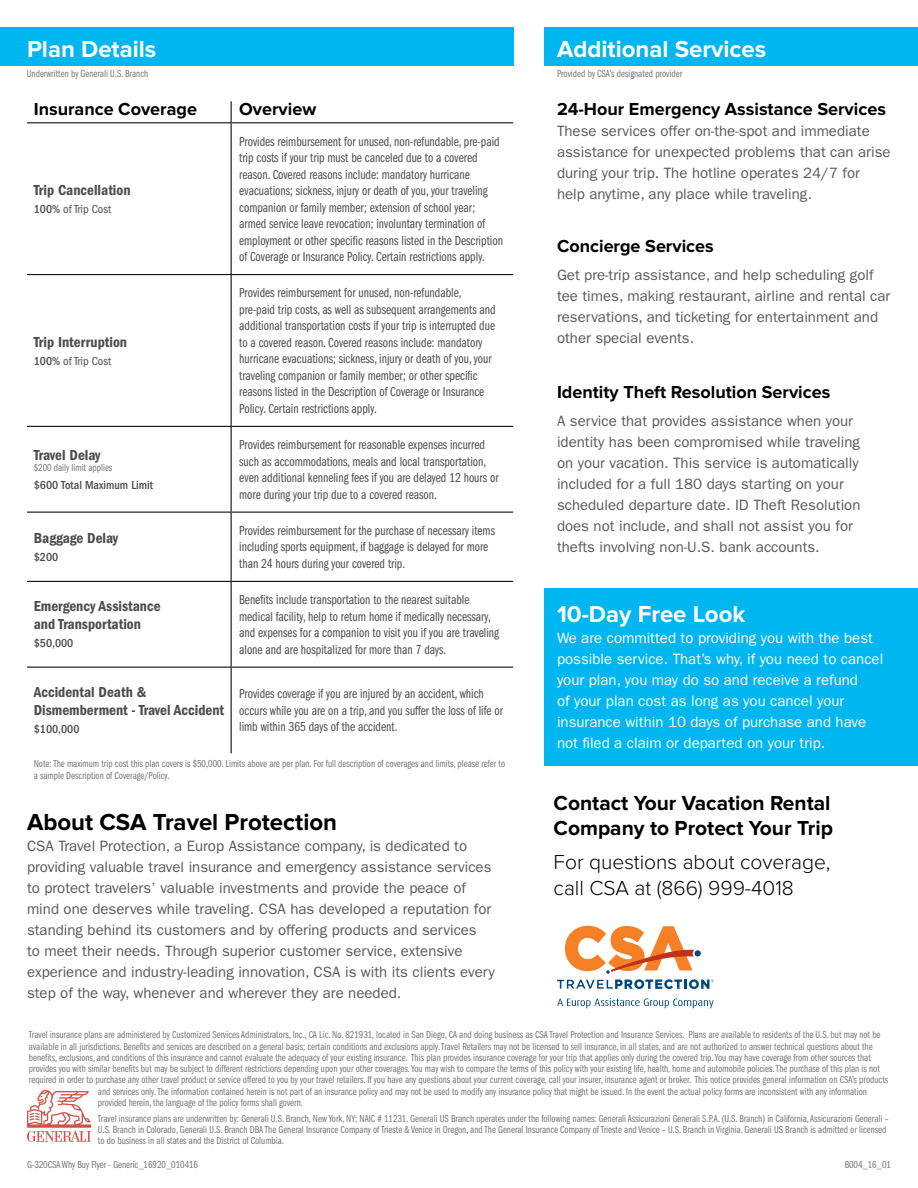
<style>
.page{position:relative;width:918px;height:1188px;background:#fff}
.page>*{position:absolute;margin:0;border:0;box-sizing:border-box;transform-origin:0 0}
.t1{font:700 24px "Proxima Nova";color:#fff}
.t2{font:700 24px "Proxima Nova";color:#000}
.t3{font:700 21px/25.5px "Proxima Nova";color:#000}
.t4{font:300 21px/25.5px "Proxima Nova";color:#000}
.t5{font:700 18px "Proxima Nova";color:#000}
.t6{font:15px/21px "ITC Franklin Gothic Std";color:#58595b}
.t7{font:15px/21px "ITC Franklin Gothic Std";color:#fff}
.t8{font:15px/18px "ITC Franklin Gothic Std Dm Cd";color:#4d4d4f}
.t9{font:13.5px/16.5px "ITC Franklin Gothic Std Bk Cp";color:#4d4d4f}
.t10{font:500 condensed 12px "ITC Franklin Gothic Std";color:#4d4d4f}
.t11{font:condensed 12px "ITC Franklin Gothic Std";color:#4d4d4f}
.t12{font:10.5px/11.2px "ITC Franklin Gothic Std Bk Cp";color:#77787b}
.s1{font-weight:500}
</style>
<div class="page">
<hr style="left:231px;top:123px;width:1px;height:151px;background:#000">
<hr style="left:27px;top:274px;width:204px;height:1px;background:#000">
<hr style="left:231px;top:274px;width:282px;height:1px;background:#000">
<hr style="left:231px;top:275px;width:1px;height:151px;background:#000">
<hr style="left:27px;top:426px;width:204px;height:1px;background:#000">
<hr style="left:231px;top:426px;width:282px;height:1px;background:#000">
<hr style="left:231px;top:427px;width:1px;height:85px;background:#000">
<hr style="left:27px;top:512px;width:204px;height:1px;background:#000">
<hr style="left:231px;top:512px;width:282px;height:1px;background:#000">
<hr style="left:231px;top:513px;width:1px;height:68px;background:#000">
<hr style="left:27px;top:581px;width:204px;height:1px;background:#000">
<hr style="left:231px;top:581px;width:282px;height:1px;background:#000">
<hr style="left:231px;top:582px;width:1px;height:85px;background:#000">
<hr style="left:27px;top:667px;width:204px;height:1px;background:#000">
<hr style="left:231px;top:667px;width:282px;height:1px;background:#000">
<hr style="left:231px;top:668px;width:1px;height:85px;background:#000">
<svg style="left:231px;top:101px;width:1px;height:21px"></svg>
<hr style="left:27px;top:122px;width:204px;height:1px;background:#000">
<hr style="left:231px;top:122px;width:282px;height:1px;background:#000">
<div style="left:0;top:27px;width:513px;height:38px;background:#00b6f1"></div>
<div style="left:544px;top:27px;width:374px;height:38px;background:#00b6f1"></div>
<div style="left:544px;top:588px;width:374px;height:177px;background:#00b6f1"></div>
<svg style="left:27px;top:1090px;width:64px;height:52px"></svg>
<svg style="left:557px;top:926px;width:157px;height:63px"></svg>
<svg style="left:557px;top:998px;width:157px;height:10px"></svg>
<h1 class="t1" style="left:27px;top:35px;width:131px">Plan Details</h1>
<h1 class="t1" style="left:557px;top:35px;width:211px">Additional Services</h1>
<p class="t12" style="left:27px;top:68px;width:123px">Underwritten by Generali U.S. Branch</p>
<p class="t12" style="left:557px;top:68px;width:127px">Provided by CSA’s designated provider</p>
<h3 class="t5" style="left:34px;top:99px;width:165px">Insurance Coverage</h3>
<h3 class="t5" style="left:239px;top:99px;width:79px">Overview</h3>
<h3 class="t8" style="left:34px;top:181px;width:98px">Trip Cancellation</h3>
<p class="t11" style="left:34px;top:202px;width:79px"><span class="s1">100%</span> of Trip Cost</p>
<h3 class="t8" style="left:34px;top:333px;width:95px">Trip Interruption</h3>
<p class="t11" style="left:34px;top:354px;width:79px"><span class="s1">100%</span> of Trip Cost</p>
<h3 class="t8" style="left:34px;top:446px;width:68px">Travel Delay</h3>
<p class="t12" style="left:34px;top:462px;width:80px">$200 daily limit applies</p>
<p class="t10" style="left:34px;top:478px;width:121px">$600 Total Maximum Limit</p>
<h3 class="t8" style="left:34px;top:529px;width:86px">Baggage Delay</h3>
<p class="t10" style="left:34px;top:550px;width:26px">$200</p>
<h3 class="t8" style="left:34px;top:598px;width:128px">Emergency Assistance and Transportation</h3>
<p class="t10" style="left:34px;top:637px;width:41px">$50,000</p>
<p class="t9" style="left:239px;top:133px;width:265px">Provides reimbursement for unused, non-refundable, pre-paid trip costs if your trip must be canceled due to a covered reason. Covered reasons include: mandatory hurricane evacuations; sickness, injury or death of you, your traveling companion or family member; extension of school year; armed service leave revocation; involuntary termination of employment or other specific reasons listed in the Description of Coverage or Insurance Policy. Certain restrictions apply.</p>
<p class="t9" style="left:239px;top:285px;width:258px">Provides reimbursement for unused, non-refundable, pre-paid trip costs, as well as subsequent arrangements and additional transportation costs if your trip is interrupted due to a covered reason. Covered reasons include: mandatory hurricane evacuations; sickness, injury or death of you, your traveling companion or family member; or other specific reasons listed in the Description of Coverage or Insurance Policy. Certain restrictions apply.</p>
<p class="t9" style="left:239px;top:437px;width:261px">Provides reimbursement for reasonable expenses incurred such as accommodations, meals and local transportation, even additional kenneling fees if you are delayed 12 hours or more during your trip due to a covered reason.</p>
<p class="t9" style="left:239px;top:522px;width:257px">Provides reimbursement for the purchase of necessary items including sports equipment, if baggage is delayed for more than 24 hours during your covered trip.</p>
<p class="t9" style="left:239px;top:592px;width:261px">Benefits include transportation to the nearest suitable medical facility, help to return home if medically necessary, and expenses for a companion to visit you if you are traveling alone and are hospitalized for more than 7 days.</p>
<h3 class="t8" style="left:34px;top:684px;width:192px">Accidental Death &amp;<br>Dismemberment - Travel Accident</h3>
<p class="t10" style="left:34px;top:723px;width:47px">$100,000</p>
<p class="t9" style="left:239px;top:686px;width:265px">Provides coverage if you are injured by an accident, which occurs while you are on a trip, and you suffer the loss of life or limb within 365 days of the accident.</p>
<p class="t12" style="left:34px;top:758px;width:473px">Note: The maximum trip cost this plan covers is $50,000. Limits above are per plan. For full description of coverages and limits, please refer to a sample Description of Coverage/Policy.</p>
<h3 class="t5" style="left:557px;top:99px;width:330px">24-Hour Emergency Assistance Services</h3>
<h3 class="t6" style="left:557px;top:121px;width:335px">These services offer on-the-spot and immediate assistance for unexpected problems that can arise during your trip. The hotline operates 24/7 for help anytime, any place while traveling.</h3>
<h3 class="t5" style="left:557px;top:236px;width:158px">Concierge Services</h3>
<h3 class="t6" style="left:557px;top:264px;width:335px">Get pre-trip assistance, and help scheduling golf tee times, making restaurant, airline and rental car reservations, and ticketing for entertainment and other special events.</h3>
<h3 class="t5" style="left:557px;top:382px;width:275px">Identity Theft Resolution Services</h3>
<p class="t6" style="left:557px;top:410px;width:305px">A service that provides assistance when your identity has been compromised while traveling on your vacation. This service is automatically included for a full 180 days starting on your scheduled departure date. ID Theft Resolution does not include, and shall not assist you for thefts involving non-U.S. bank accounts.</p>
<h1 class="t1" style="left:557px;top:601px;width:190px">10-Day Free Look</h1>
<p class="t7" style="left:557px;top:628px;width:328px">We are committed to providing you with the best possible service. That’s why, if you need to cancel your plan, you may do so and receive a refund<br>of your plan cost as long as you cancel your insurance within 10 days of purchase and have not filed a claim or departed on your trip.</p>
<h2 class="t3" style="left:554px;top:791px;width:281px">Contact Your Vacation Rental<br>Company to Protect Your Trip</h2>
<h2 class="t4" style="left:554px;top:850px;width:278px">For questions about coverage, call CSA at (866) 999-4018</h2>
<h1 class="t2" style="left:27px;top:809px;width:312px">About CSA Travel Protection</h1>
<p class="t6" style="left:27px;top:836px;width:469px">CSA Travel Protection, a Europ Assistance company, is dedicated to providing valuable travel insurance and emergency assistance services to protect travelers’ valuable investments and provide the peace of mind one deserves while traveling. CSA has developed a reputation for standing behind its customers and by offering products and services<br>to meet their needs. Through superior customer service, extensive experience and industry-leading innovation, CSA is with its clients every step of the way, whenever and wherever they are needed.</p>
<p class="t12" style="left:29px;top:1029px;width:853px">Travel insurance plans are administered by Customized Services Administrators, Inc., CA Lic. No. 821931, located in San Diego, CA and doing business as CSA Travel Protection and Insurance Services. Plans are available to residents of the U.S. but may not be</p>
<p class="t12" style="left:29px;top:1041px;width:845px">available in all jurisdictions. Benefits and services are described on a general basis; certain conditions and exclusions apply. Travel Retailers may not be licensed to sell insurance, in all states, and are not authorized to answer technical questions about the</p>
<p class="t12" style="left:29px;top:1052px;width:843px">benefits, exclusions, and conditions of this insurance and cannot evaluate the adequacy of your existing insurance. This plan provides insurance coverage for your trip that applies only during the covered trip. You may have coverage from other sources that</p>
<p class="t12" style="left:29px;top:1063px;width:852px">provides you with similar benefits but may be subject to different restrictions depending upon your other coverages. You may wish to compare the terms of this policy with your existing life, health, home and automobile policies. The purchase of this plan is not</p>
<p class="t12" style="left:29px;top:1074px;width:861px">required in order to purchase any other travel product or service offered to you by your travel retailers. If you have any questions about your current coverage, call your insurer, insurance agent or broker. This notice provides general information on CSA’s products</p>
<p class="t12" style="left:98px;top:1086px;width:771px">and services only. The information contained herein is not part of an insurance policy and may not be used to modify any insurance policy that might be issued. In the event the actual policy forms are inconsistent with any information</p>
<p class="t12" style="left:98px;top:1097px;width:207px">provided herein, the language of the policy forms shall govern.</p>
<p class="t12" style="left:98px;top:1113px;width:792px">Travel insurance plans are underwritten by: Generali U.S. Branch, New York, NY; NAIC # 11231. Generali US Branch operates under the following names: Generali Assicurazioni Generali S.P.A. (U.S. Branch) in California, Assicurazioni Generali –<br>U.S. Branch in Colorado, Generali U.S. Branch DBA The General Insurance Company of Trieste &amp; Venice in Oregon, and The General Insurance Company of Trieste and Venice – U.S. Branch in Virginia. Generali US Branch is admitted or licensed to do business in all states and the District of Columbia.</p>
<p class="t12" style="left:27px;top:1159px;width:173px">G-320CSA Why Buy Flyer - Generic_16920_010416</p>
<p class="t12" style="left:845px;top:1159px;width:48px">B004_16_01</p>
</div>
